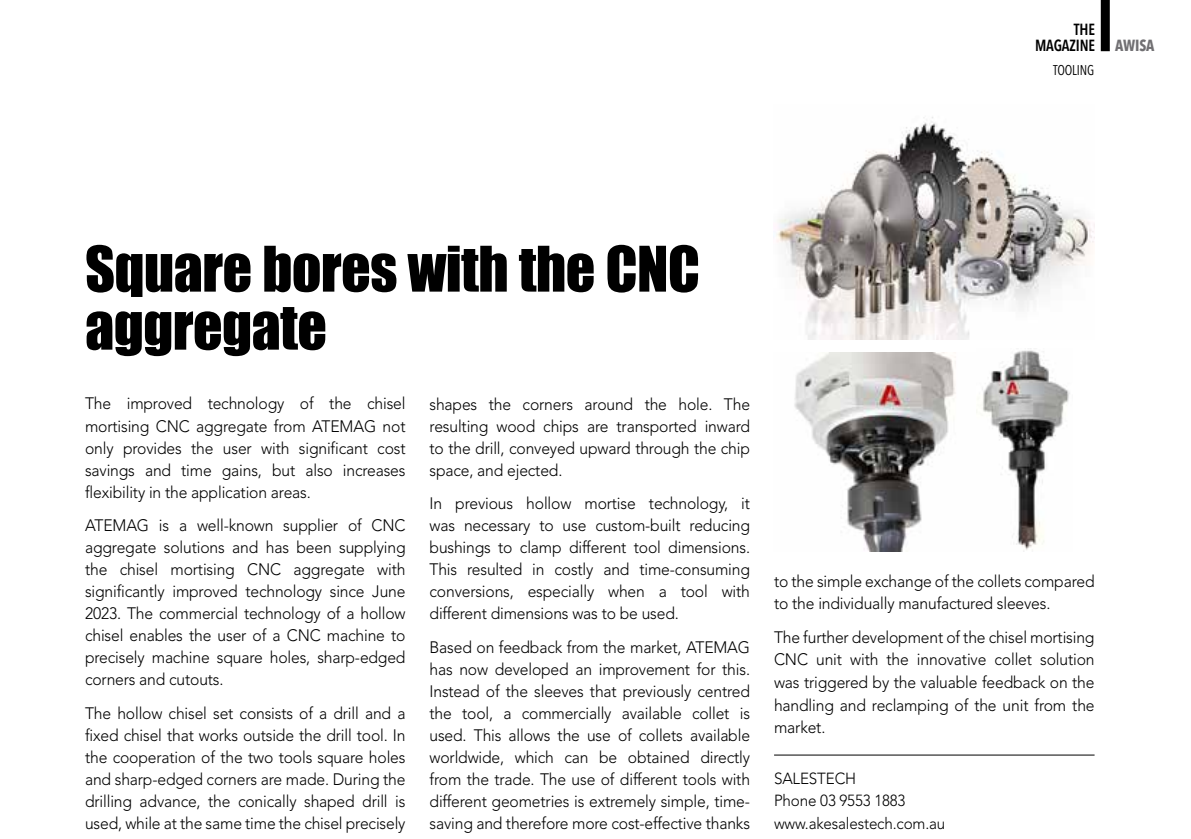
<style>
.page{position:relative;width:1191px;height:839px;background:#fff}
.page>*{position:absolute;margin:0;border:0;box-sizing:border-box;transform-origin:0 0}
.t1{font:58px/58px "Impact";letter-spacing:-.01em;color:#000}
.t2{font:300 16.4px/22px "Avenir LT Std";letter-spacing:-.01em;color:#000;text-align:justify;scale:.95 1}
.t3{font:300 16px/22.6px "Avenir LT Std";letter-spacing:-.01em;color:#000;scale:.95 1}
.t4{font:600 condensed 16px/16px "Avenir Next LT Pro";letter-spacing:-.01em;color:#000;scale:.95 1}
.t5{font:condensed 14px "Avenir Next LT Pro";letter-spacing:-.01em;color:#000;scale:.95 1}
.s1{font-weight:700;color:#717073}
</style>
<div class="page">
<div style="left:1100px;top:0;width:9px;height:51px;background:#000"></div>
<hr style="left:774px;top:754px;width:320px;height:1px;background:#000">
<img style="left:794px;top:352px;width:162px;height:199px">
<img style="left:976px;top:350px;width:94px;height:201px">
<img style="left:776px;top:117px;width:318px;height:222px">
<p class="t4" style="left:1035px;top:21px;width:127px;text-indent:39px">THE<br>MAGAZINE <span class="s1">AWISA</span></p>
<p class="t5" style="left:1053px;top:61px;width:45px">TOOLING</p>
<h1 class="t1" style="left:85px;top:238px;width:616px">Square bores with the CNC aggregate</h1>
<p class="t2" style="left:85px;top:393px;width:339px">The improved technology of the chisel mortising CNC aggregate from ATEMAG not only provides the user with significant cost savings and time gains, but also increases flexibility in the application areas.</p>
<p class="t2" style="left:85px;top:514px;width:339px">ATEMAG is a well-known supplier of CNC aggregate solutions and has been supplying the chisel mortising CNC aggregate with significantly improved technology since June 2023. The commercial technology of a hollow chisel enables the user of a CNC machine to precisely machine square holes, sharp-edged corners and cutouts.</p>
<p class="t2" style="left:85px;top:702px;width:339px">The hollow chisel set consists of a drill and a fixed chisel that works outside the drill tool. In the cooperation of the two tools square holes and sharp-edged corners are made. During the drilling advance, the conically shaped drill is used, while at the same time the chisel precisely</p>
<p class="t2" style="left:429px;top:393px;width:339px">shapes the corners around the hole. The resulting wood chips are transported inward to the drill, conveyed upward through the chip space, and ejected.</p>
<p class="t2" style="left:429px;top:492px;width:339px">In previous hollow mortise technology, it was necessary to use custom-built reducing bushings to clamp different tool dimensions.<br>This resulted in costly and time-consuming conversions, especially when a tool with different dimensions was to be used.</p>
<p class="t2" style="left:429px;top:636px;width:339px">Based on feedback from the market, ATEMAG has now developed an improvement for this.<br>Instead of the sleeves that previously centred the tool, a commercially available collet is used. This allows the use of collets available worldwide, which can be obtained directly from the trade. The use of different tools with different geometries is extremely simple, time&shy;saving and therefore more cost-effective thanks</p>
<p class="t2" style="left:774px;top:569px;width:339px;line-height:22.6px">to the simple exchange of the collets compared to the individually manufactured sleeves.</p>
<p class="t2" style="left:774px;top:626px;width:339px;line-height:22.6px">The further development of the chisel mortising CNC unit with the innovative collet solution was triggered by the valuable feedback on the handling and reclamping of the unit from the market.</p>
<p class="t3" style="left:774px;top:767px;width:182px">SALESTECH<br>Phone 03 9553 1883 www.akesalestech.com.au</p>
</div>
